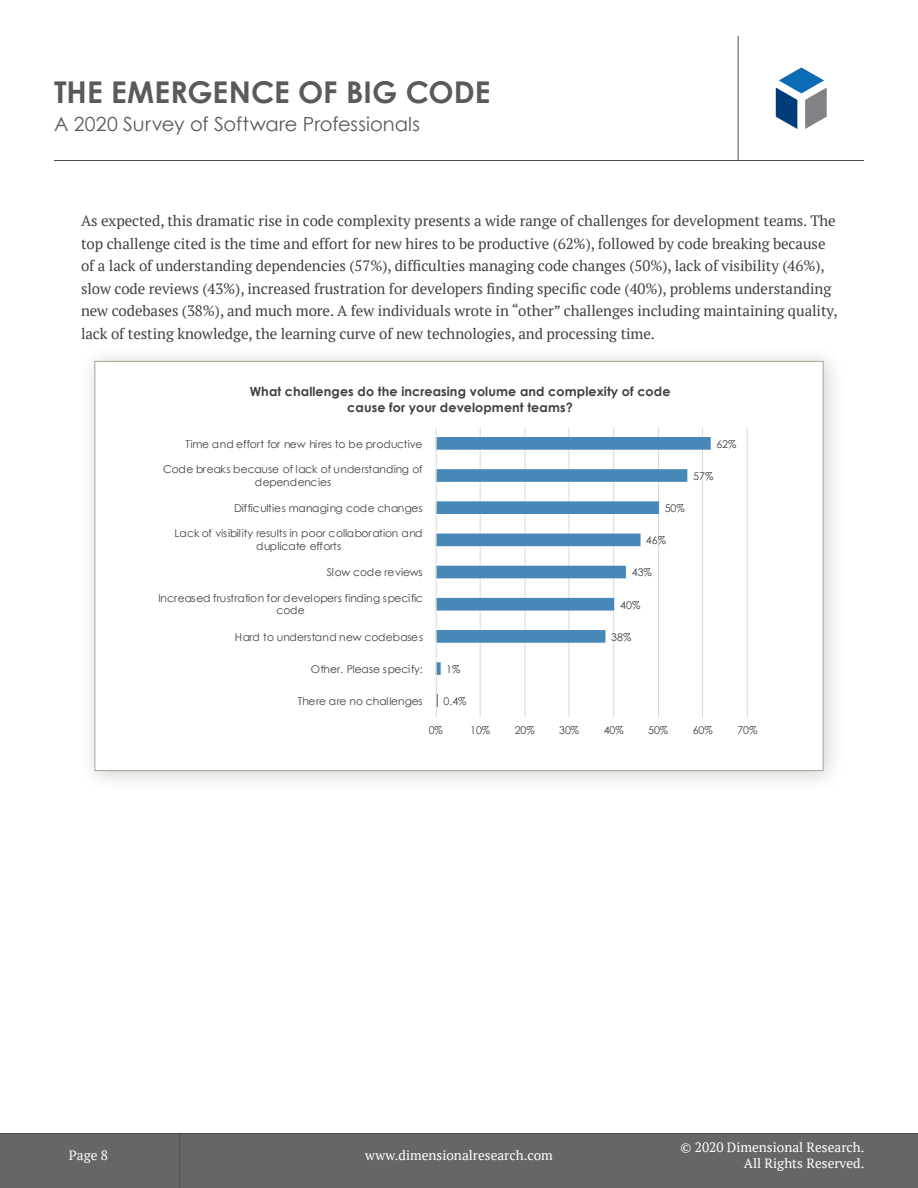
<style>
.page{position:relative;width:918px;height:1188px;background:#fff}
.page>*{position:absolute;margin:0;border:0;box-sizing:border-box;transform-origin:0 0}
.t1{font:700 30px "Century Gothic";color:#5b5a59}
.t2{font:19.5px "Century Gothic";color:#5b5a59}
.t3{font:15px/22.5px "PT Serif";letter-spacing:-.005em;color:#404140}
.t4{font:13.5px/16.2px "PT Serif";color:#fff;text-align:right}
.t5{font:700 12.6px/15.6px "Century Gothic";letter-spacing:.01em;color:#40413f;text-align:center}
.t6{font:10.8px/12.8px "Century Gothic";letter-spacing:-.015em;color:#40413f;text-align:center}
</style>
<div class="page">
<div style="left:0;top:1134px;width:918px;height:54px;background:#666"></div>
<hr style="left:0;top:1133px;width:918px;height:1px;background:#4d4c4b">
<hr style="left:179px;top:1134px;width:1px;height:54px;background:#4d4c4b">
<hr style="left:54px;top:160px;width:810px;height:1px;background:#4d4c4b">
<hr style="left:738px;top:36px;width:1px;height:124px;background:#4d4c4b">
<svg style="left:776px;top:67px;width:51px;height:62px"></svg>
<div style="left:79px;top:346px;width:765px;height:446px;background:#837877;opacity:.35"></div>
<div style="left:94px;top:361px;width:730px;height:410px;background:#fff;border:1px solid #aaa390"></div>
<hr style="left:480px;top:428px;width:1px;height:289px;background:#dad9d8">
<hr style="left:525px;top:428px;width:1px;height:289px;background:#dad9d8">
<hr style="left:569px;top:428px;width:1px;height:289px;background:#dad9d8">
<hr style="left:613px;top:428px;width:1px;height:289px;background:#dad9d8">
<hr style="left:658px;top:428px;width:1px;height:289px;background:#dad9d8">
<hr style="left:702px;top:428px;width:1px;height:289px;background:#dad9d8">
<hr style="left:747px;top:428px;width:1px;height:289px;background:#dad9d8">
<svg style="left:437px;top:694px;width:1px;height:13px"></svg>
<svg style="left:437px;top:437px;width:274px;height:238px"></svg>
<hr style="left:436px;top:428px;width:1px;height:289px;background:#dad9d8">
<h1 class="t1" style="left:54px;top:73px;width:438px">THE EMERGENCE OF BIG CODE</h1>
<h2 class="t2" style="left:54px;top:112px;width:368px">A 2020 Survey of Software Professionals</h2>
<p class="t3" style="left:81px;top:209px;width:758px">As expected, this dramatic rise in code complexity presents a wide range of challenges for development teams. The top challenge cited is the time and effort for new hires to be productive (62%), followed by code breaking because of a lack of understanding dependencies (57%), difficulties managing code changes (50%), lack of visibility (46%), slow code reviews (43%), increased frustration for developers finding specific code (40%), problems understanding new codebases (38%), and much more. A few individuals wrote in “other” challenges including maintaining quality, lack of testing knowledge, the learning curve of new technologies, and processing time.</p>
<p class="t5" style="left:250px;top:383px;width:422px">What challenges do the increasing volume and complexity of code cause for your development teams?</p>
<p class="t6" style="left:186px;top:437px;width:239px">Time and effort for new hires to be productive</p>
<p class="t6" style="left:163px;top:463px;width:261px">Code breaks because of lack of understanding of dependencies</p>
<p class="t6" style="left:234px;top:502px;width:190px">Difficulties managing code changes</p>
<p class="t6" style="left:175px;top:527px;width:250px">Lack of visibility results in poor collaboration and duplicate efforts</p>
<p class="t6" style="left:327px;top:566px;width:97px">Slow code reviews</p>
<p class="t6" style="left:158px;top:591px;width:266px">Increased frustration for developers finding specific code</p>
<p class="t6" style="left:235px;top:630px;width:190px">Hard to understand new codebases</p>
<p class="t6" style="left:311px;top:663px;width:114px">Other. Please specify:</p>
<p class="t6" style="left:298px;top:695px;width:127px">There are no challenges</p>
<p class="t6" style="left:446px;top:663px;width:16px">1%</p>
<p class="t6" style="left:443px;top:695px;width:25px">0.4%</p>
<p class="t6" style="left:716px;top:437px;width:22px">62%</p>
<p class="t6" style="left:693px;top:469px;width:22px">57%</p>
<p class="t6" style="left:665px;top:502px;width:22px">50%</p>
<p class="t6" style="left:646px;top:534px;width:22px">46%</p>
<p class="t6" style="left:632px;top:566px;width:22px">43%</p>
<p class="t6" style="left:620px;top:598px;width:22px">40%</p>
<p class="t6" style="left:611px;top:630px;width:22px">38%</p>
<p class="t4" style="left:69px;top:1147px;width:41px">Page 8</p>
<p class="t6" style="left:429px;top:724px;width:16px">0%</p>
<p class="t6" style="left:470px;top:724px;width:22px">10%</p>
<p class="t6" style="left:515px;top:724px;width:22px">20%</p>
<p class="t6" style="left:559px;top:724px;width:22px">30%</p>
<p class="t6" style="left:604px;top:724px;width:22px">40%</p>
<p class="t6" style="left:648px;top:724px;width:22px">50%</p>
<p class="t6" style="left:693px;top:724px;width:22px">60%</p>
<p class="t6" style="left:737px;top:724px;width:22px">70%</p>
<p class="t4" style="left:365px;top:1147px;width:189px">www.dimensionalresearch.com</p>
<p class="t4" style="left:681px;top:1139px;width:185px">© 2020 Dimensional Research.<br>All Rights Reserved.</p>
</div>
